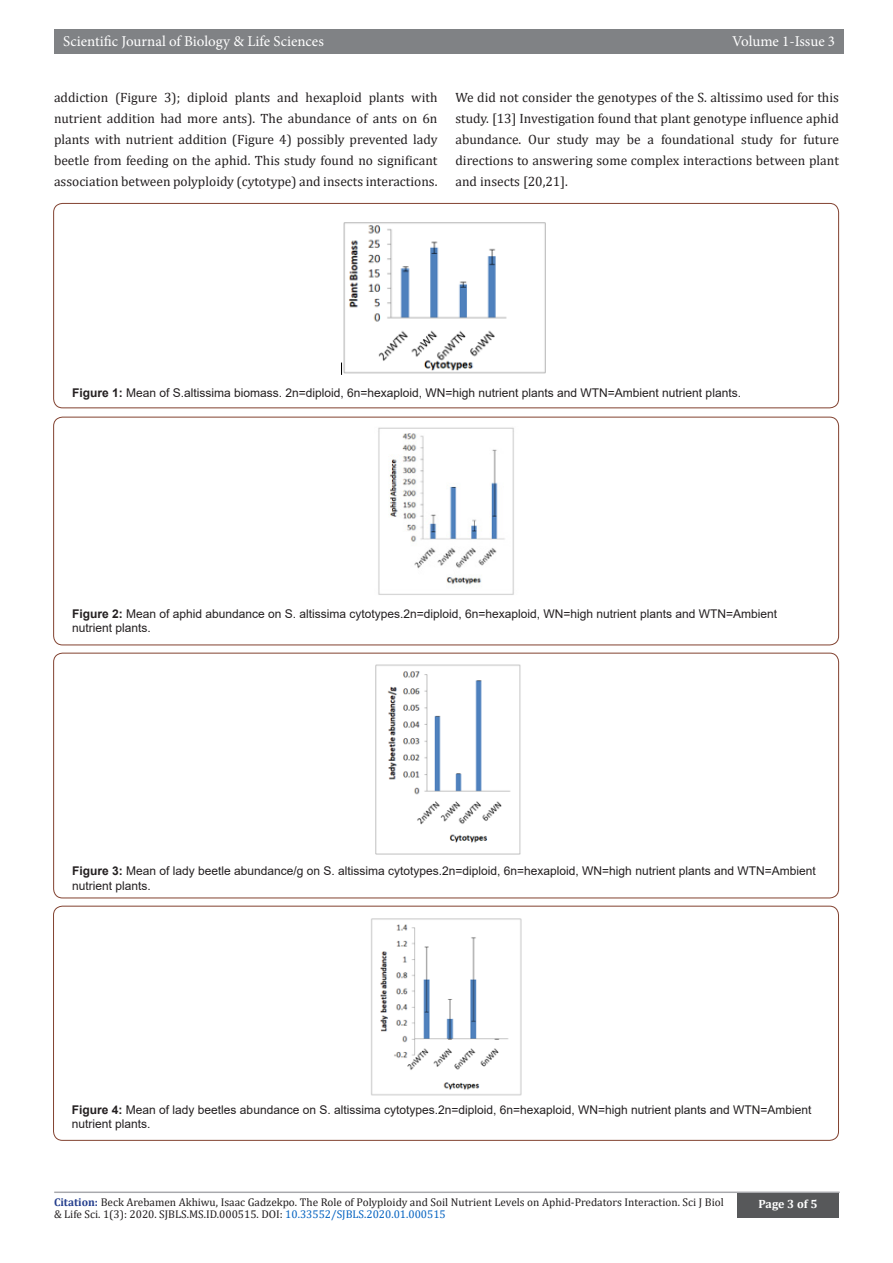
<style>
.page{position:relative;width:893px;height:1263px;background:#fff}
.page>*{position:absolute;margin:0;border:0;box-sizing:border-box;transform-origin:0 0}
.t1{font:15px "Minion Pro";color:#fff}
.t2{font:13.5px/21px "Cambria";color:#231f20;text-align:justify}
.t3{font:12px/14.4px "Arial";color:#231f20}
.t4{font:700 12px "Cambria";color:#fff}
.t5{font:11.25px/12px "Cambria";color:#231f20}
.s1{font-weight:700}
.s2{font-weight:700;color:#253f8e}
.s3{color:#0563c1}
</style>
<div class="page">
<hr style="left:54px;top:1191px;width:786px;height:2px;background:#a8a9ad">
<div style="left:54px;top:29px;width:790px;height:25px;background:#808285"></div>
<div style="left:737px;top:1193px;width:102px;height:24px;background:#57585a"></div>
<div style="left:53px;top:653px;width:786px;height:245px;border:1px solid #824230;border-radius:9px"></div>
<img style="left:375px;top:664px;width:146px;height:191px">
<div style="left:53px;top:417px;width:786px;height:228px;border:1px solid #824230;border-radius:9px"></div>
<img style="left:378px;top:427px;width:136px;height:168px">
<div style="left:53px;top:203px;width:786px;height:205px;border:1px solid #824230;border-radius:9px"></div>
<img style="left:343px;top:222px;width:203px;height:152px">
<div style="left:53px;top:906px;width:786px;height:235px;border:1px solid #824230;border-radius:9px"></div>
<img style="left:371px;top:918px;width:151px;height:178px">
<p class="t1" style="left:63px;top:31px;width:262px">Scientific Journal of Biology &amp; Life Sciences</p>
<p class="t1" style="left:732px;top:31px;width:105px">Volume 1-Issue 3</p>
<p class="t2" style="left:54px;top:87px;width:385px">addiction (Figure 3); diploid plants and hexaploid plants with nutrient addition had more ants). The abundance of ants on 6n plants with nutrient addition (Figure 4) possibly prevented lady beetle from feeding on the aphid. This study found no significant association between polyploidy (cytotype) and insects interactions.</p>
<p class="t2" style="left:455px;top:87px;width:385px">We did not consider the genotypes of the S. altissimo used for this study. [13] Investigation found that plant genotype influence aphid abundance. Our study may be a foundational study for future directions to answering some complex interactions between plant and insects [20,21].</p>
<p class="t3" style="left:72px;top:385px;width:670px"><span class="s1">Figure 1:</span> Mean of S.altissima biomass. 2n=diploid, 6n=hexaploid, WN=high nutrient plants and WTN=Ambient nutrient plants.</p>
<p class="t3" style="left:72px;top:606px;width:706px"><span class="s1">Figure 2:</span> Mean of aphid abundance on S. altissima cytotypes.2n=diploid, 6n=hexaploid, WN=high nutrient plants and WTN=Ambient nutrient plants.</p>
<p class="t3" style="left:72px;top:864px;width:745px"><span class="s1">Figure 3:</span> Mean of lady beetle abundance/g on S. altissima cytotypes.2n=diploid, 6n=hexaploid, WN=high nutrient plants and WTN=Ambient nutrient plants.</p>
<p class="t3" style="left:72px;top:1102px;width:741px"><span class="s1">Figure 4:</span> Mean of lady beetles abundance on S. altissima cytotypes.2n=diploid, 6n=hexaploid, WN=high nutrient plants and WTN=Ambient nutrient plants.</p>
<p class="t5" style="left:54px;top:1196px;width:671px"><span class="s2">Citation:</span> Beck Arebamen Akhiwu, Isaac Gadzekpo. The Role of Polyploidy and Soil Nutrient Levels on Aphid-Predators Interaction. Sci J Biol &amp; Life Sci. 1(3): 2020. SJBLS.MS.ID.000515. DOI: <span class="s3">10.33552/SJBLS.2020.01.000515</span></p>
<p class="t4" style="left:758px;top:1196px;width:60px">Page 3 of 5</p>
</div>
